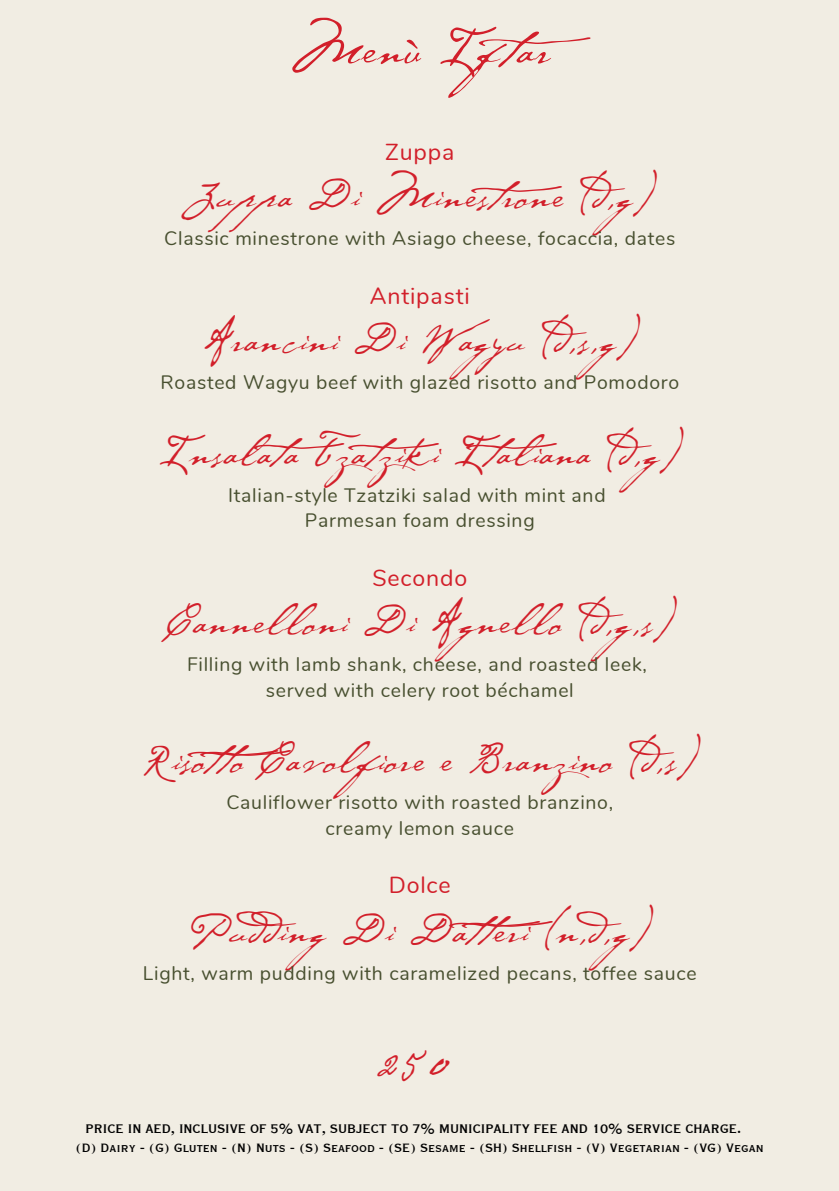
<style>
.page{position:relative;width:839px;height:1191px;background:#fff}
.page>*{position:absolute;margin:0;border:0;box-sizing:border-box;transform-origin:0 0}
.t1{font:53.2px "P22 Cezanne";letter-spacing:.035em;color:#d21f2a}
.t2{font:45px "P22 Cezanne";color:#d21f2a}
.t3{font:43.2px "P22 Cezanne";letter-spacing:.035em;color:#d21f2a}
.t4{font:43px "P22 Cezanne";letter-spacing:.035em;color:#d21f2a}
.t5{font:23.2px "Nunito";letter-spacing:.035em;color:#d21f2a}
.t6{font:23px "Nunito";letter-spacing:.035em;color:#d21f2a}
.t7{font:19.4px/25.6px "Nunito";letter-spacing:.035em;color:#474f2f;text-align:center}
.t8{font:16.4px "Copperplate Gothic LT Pro 30 BC";color:#000}
.t9{font:15.8px "Copperplate Gothic LT Pro 30 BC";color:#000}
</style>
<div class="page">
<div style="left:0;top:0;width:838px;height:1191px;background:#f1ede3"></div>
<h1 class="t1" style="left:290px;top:12px;width:325px">Menù Iftar</h1>
<p class="t6" style="left:385px;top:136px;width:71px">Zuppa</p>
<h3 class="t4" style="left:186px;top:166px;width:473px">Zupa Di Minestrone (d,g)</h3>
<p class="t7" style="left:164px;top:226px;width:512px">Classic minestrone with Asiago cheese, focaccia, dates</p>
<p class="t6" style="left:370px;top:280px;width:101px">Antipasti</p>
<h3 class="t4" style="left:203px;top:310px;width:440px">Arancini Di Wagyu (d,s,g)</h3>
<p class="t7" style="left:160px;top:370px;width:520px">Roasted Wagyu beef with glazed risotto and Pomodoro</p>
<h3 class="t4" style="left:159px;top:423px;width:527px">Insalata Tzatziki Italiana (d,g)</h3>
<p class="t7" style="left:228px;top:482px;width:379px">Italian-style Tzatziki salad with mint and<br>Parmesan foam dressing</p>
<p class="t6" style="left:372px;top:562px;width:96px">Secondo</p>
<h3 class="t4" style="left:166px;top:592px;width:508px">Cannelloni Di Agnello (d,g,s)</h3>
<p class="t7" style="left:187px;top:652px;width:461px">Filling with lamb shank, cheese, and roasted leek, served with celery root béchamel</p>
<h3 class="t4" style="left:142px;top:730px;width:556px">Risoto Cavolfiore e Branzino (d,s)</h3>
<p class="t7" style="left:226px;top:790px;width:388px">Cauliflower risotto with roasted branzino, creamy lemon sauce</p>
<p class="t5" style="left:388px;top:870px;width:64px">Dolce</p>
<h3 class="t3" style="left:189px;top:901px;width:466px">PudingDi Dateri (n,d,g)</h3>
<p class="t7" style="left:143px;top:961px;width:555px">Light, warm pudding with caramelized pecans, toffee sauce</p>
<h2 class="t2" style="left:376px;top:1035px;width:76px">250</h2>
<p class="t8" style="left:86px;top:1121px;width:657px">PRICE IN AED, INCLUSIVE OF 5% VAT, SUBJECT TO 7% MUNICIPALITY FEE AND 10% SERVICE CHARGE.</p>
<p class="t9" style="left:76px;top:1141px;width:689px">(D) Dairy - (G) Gluten - (N) Nuts - (S) Seafood - (SE) Sesame - (SH) Shellfish - (V) Vegetarian - (VG) Vegan</p>
</div>
